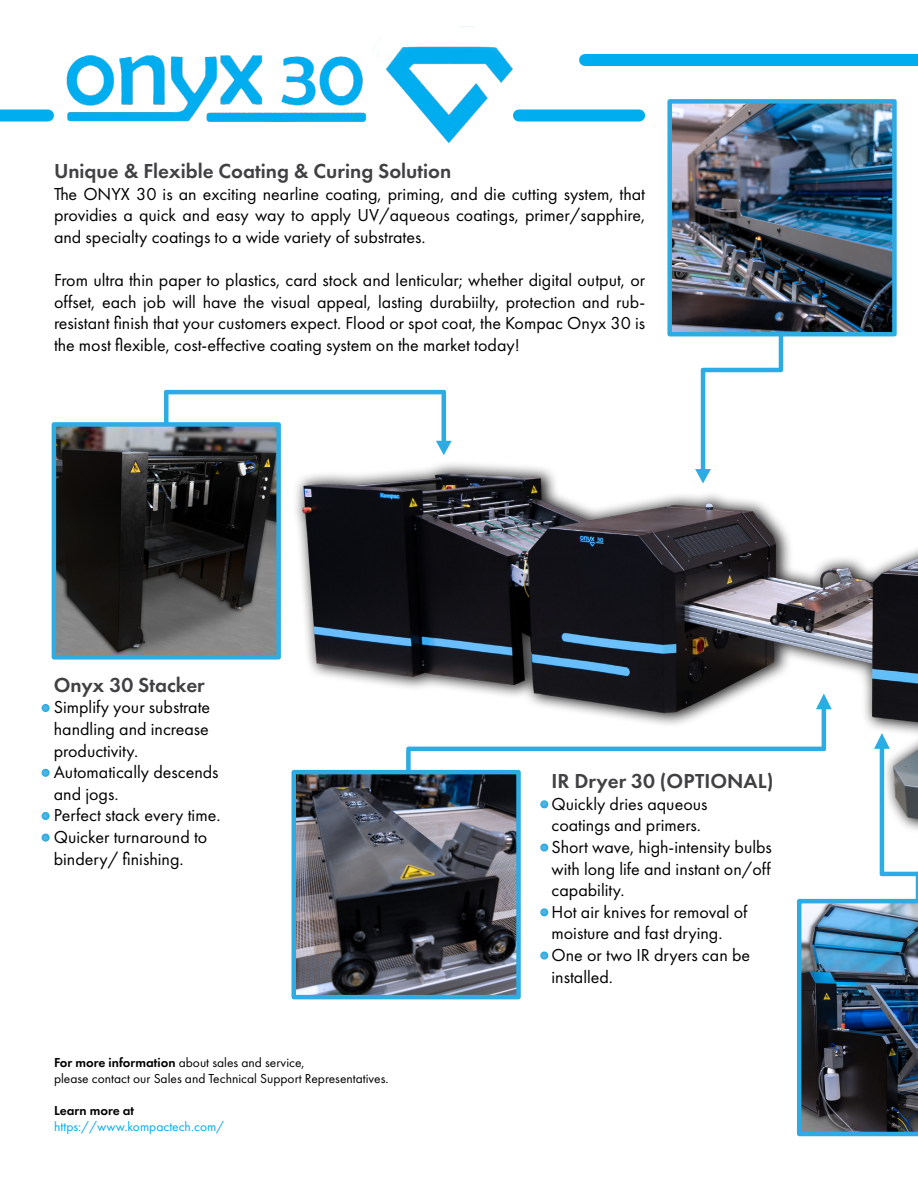
<style>
.page{position:relative;width:918px;height:1188px;background:#fff}
.page>*{position:absolute;margin:0;border:0;box-sizing:border-box;transform-origin:0 0}
.t1{font:600 21px "Futura PT";color:#414042}
.t2{font:18px/21.6px "Futura PT";color:#000;text-align:justify}
.t3{font:13.5px/16.2px "Futura PT";color:#000}
.t4{font:13.5px "Futura PT";color:#00adef}
.t5{font:600 13.5px "Futura PT";color:#000}
.s1{font-weight:600;color:#2cace2}
.s2{font-weight:600}
</style>
<div class="page">
<img style="left:266px;top:336px;width:652px;height:650px">
<div style="left:0;top:110px;width:48px;height:12px;background:#00adef"></div>
<div style="left:519px;top:110px;width:120px;height:12px;background:#00adef"></div>
<div style="left:585px;top:54px;width:333px;height:12px;background:#00adef"></div>
<img style="left:66px;top:46px;width:447px;height:97px">
<div style="left:164px;top:392px;width:5px;height:35px;background:#2cace2"></div>
<hr style="left:442px;top:392px;width:4px;height:51px;background:#2cace2">
<hr style="left:916px;top:874px;width:2px;height:38px;background:#2cace2">
<hr style="left:779px;top:314px;width:4px;height:54px;background:#2cace2">
<div style="left:406px;top:751px;width:5px;height:28px;background:#2cace2"></div>
<hr style="left:880px;top:743px;width:4px;height:131px;background:#2cace2">
<hr style="left:701px;top:370px;width:4px;height:104px;background:#2cace2">
<hr style="left:822px;top:707px;width:4px;height:42px;background:#2cace2">
<hr style="left:882px;top:872px;width:36px;height:4px;background:#2cace2">
<hr style="left:703px;top:368px;width:78px;height:4px;background:#2cace2">
<hr style="left:166px;top:390px;width:278px;height:4px;background:#2cace2">
<hr style="left:408px;top:747px;width:416px;height:4px;background:#2cace2">
<svg style="left:870px;top:732px;width:23px;height:19px"></svg>
<svg style="left:691px;top:467px;width:24px;height:18px"></svg>
<svg style="left:432px;top:439px;width:23px;height:18px"></svg>
<svg style="left:812px;top:693px;width:23px;height:19px"></svg>
<img style="left:672px;top:104px;width:220px;height:227px">
<div style="left:667px;top:99px;width:230px;height:237px;border:4px solid #2cace2"></div>
<img style="left:297px;top:775px;width:219px;height:219px">
<div style="left:292px;top:770px;width:229px;height:229px;border:4px solid #2cace2"></div>
<img style="left:57px;top:427px;width:219px;height:228px">
<div style="left:52px;top:422px;width:229px;height:238px;border:4px solid #2cace2"></div>
<img style="left:797px;top:899px;width:121px;height:237px">
<p class="t1" style="left:54px;top:158px;width:399px">Unique &amp; Flexible Coating &amp; Curing Solution</p>
<p class="t2" style="left:54px;top:183px;width:593px">The ONYX 30 is an exciting nearline coating, priming, and die cutting system, that providies a quick and easy way to apply UV/aqueous coatings, primer/sapphire, and specialty coatings to a wide variety of substrates.</p>
<p class="t2" style="left:54px;top:269px;width:593px">From ultra thin paper to plastics, card stock and lenticular; whether digital output, or offset, each job will have the visual appeal, lasting durabiilty, protection and rub&shy;resistant finish that your customers expect. Flood or spot coat, the Kompac Onyx 30 is the most flexible, cost-effective coating system on the market today!</p>
<p class="t1" style="left:54px;top:672px;width:153px">Onyx 30 Stacker</p>
<p class="t2" style="left:54px;top:697px;width:158px;text-indent:-17px"><span class="s1">•</span>Simplify your substrate handling and increase productivity.</p>
<p class="t2" style="left:54px;top:761px;width:166px;text-indent:-17px"><span class="s1">•</span>Automatically descends and jogs.</p>
<p class="t2" style="left:37px;top:805px;width:185px"><span class="s1">•</span>Perfect stack every time.</p>
<p class="t2" style="left:37px;top:826px;width:172px;text-align:center"><span class="s1">•</span>Quicker turnaround to bindery/ finishing.</p>
<p class="t3" style="left:54px;top:1054px;width:336px"><span class="s2">For more information</span> about sales and service,<br>please contact our Sales and Technical Support Representatives.</p>
<p class="t5" style="left:54px;top:1102px;width:82px">Learn more at</p>
<p class="t4" style="left:54px;top:1119px;width:172px">https://www.kompactech.com/</p>
<p class="t1" style="left:552px;top:768px;width:223px">IR Dryer 30 (OPTIONAL)</p>
<p class="t2" style="left:535px;top:793px;width:174px;text-align:center"><span class="s1">•</span>Quickly dries aqueous coatings and primers.</p>
<p class="t2" style="left:552px;top:836px;width:222px;text-indent:-16px"><span class="s1">•</span>Short wave, high-intensity bulbs with long life and instant on/off capability.</p>
<p class="t2" style="left:535px;top:901px;width:214px;text-align:center"><span class="s1">•</span>Hot air knives for removal of moisture and fast drying.</p>
<p class="t2" style="left:552px;top:944px;width:200px;text-indent:-16px"><span class="s1">•</span>One or two IR dryers can be installed.</p>
</div>
